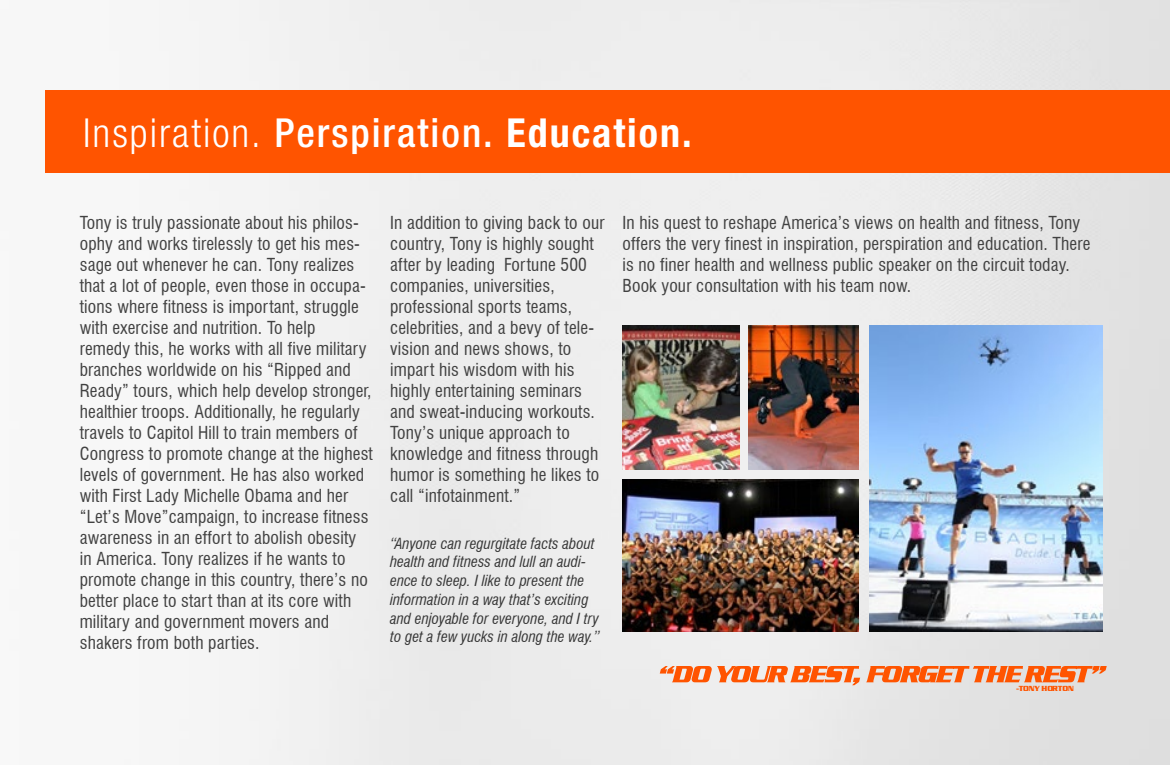
<style>
.page{position:relative;width:1170px;height:765px;background:#fff}
.page>*{position:absolute;margin:0;border:0;box-sizing:border-box;transform-origin:0 0}
.t1{font:500 condensed 40px "Helvetica Neue";letter-spacing:.05em;color:#fff}
.t2{font:condensed 17.5px/21px "Swiss 721 BT";letter-spacing:.01em;color:#414141}
.t3{font:italic condensed 15px/18.8px "Swiss 721 BT";color:#373737}
.t4{font:700 7.62px "Serpentine D";color:#ff5400;scale:.93 1}
.s1{font-weight:300}
.s2{font-weight:700}
</style>
<div class="page">
<img style="left:189px;top:0;width:981px;height:765px">
<div style="left:45px;top:90px;width:1125px;height:83px;background:#ff5400"></div>
<svg style="left:660px;top:666px;width:200px;height:19px;background:#f69a6c"></svg>
<svg style="left:866px;top:666px;width:241px;height:16px;background:#f38a56"></svg>
<img style="left:622px;top:326px;width:117px;height:144px">
<img style="left:622px;top:480px;width:237px;height:151px">
<img style="left:870px;top:326px;width:233px;height:305px">
<img style="left:749px;top:326px;width:110px;height:144px">
<h1 class="t1" style="left:83px;top:109px;width:610px"><span class="s1">Inspiration.</span> Perspiration. <span class="s2">Education.</span></h1>
<p class="t2" style="left:80px;top:212px;width:295px">Tony is truly passionate about his philos&shy;ophy and works tirelessly to get his mes&shy;sage out whenever he can. Tony realizes that a lot of people, even those in occupa&shy;tions where fitness is important, struggle with exercise and nutrition. To help<br>remedy this, he works with all five military branches worldwide on his “Ripped and Ready” tours, which help develop stronger, healthier troops. Additionally, he regularly travels to Capitol Hill to train members of Congress to promote change at the highest levels of government. He has also worked with First Lady Michelle Obama and her “Let’s Move”campaign, to increase fitness awareness in an effort to abolish obesity<br>in America. Tony realizes if he wants to promote change in this country, there’s no better place to start than at its core with military and government movers and shakers from both parties.</p>
<p class="t2" style="left:390px;top:212px;width:216px">In addition to giving back to our country, Tony is highly sought after by leading Fortune 500 companies, universities, professional sports teams, celebrities, and a bevy of tele&shy;vision and news shows, to impart his wisdom with his highly entertaining seminars and sweat-inducing workouts.<br>Tony’s unique approach to knowledge and fitness through humor is something he likes to call “infotainment.”</p>
<p class="t3" style="left:390px;top:534px;width:211px">“Anyone can regurgitate facts about health and fitness and lull an audi&shy;ence to sleep. I like to present the information in a way that’s exciting and enjoyable for everyone, and I try to get a few yucks in along the way.”</p>
<p class="t2" style="left:622px;top:212px;width:470px">In his quest to reshape America’s views on health and fitness, Tony offers the very finest in inspiration, perspiration and education. There is no finer health and wellness public speaker on the circuit today.<br>Book your consultation with his team now.</p>
<p class="t4" style="left:1016px;top:684px;width:63px">-TONY HORTON</p>
</div>
